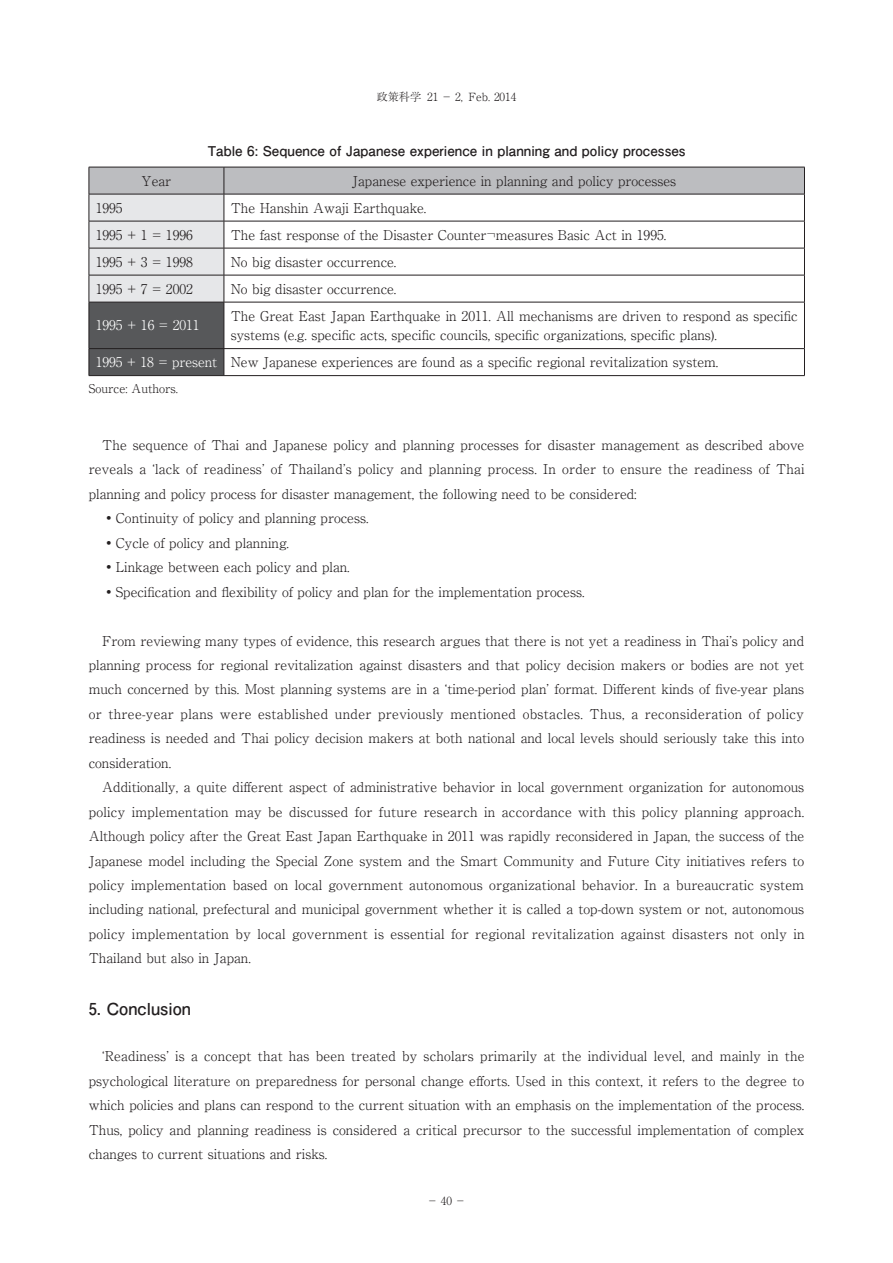
<style>
.page{position:relative;width:893px;height:1263px;background:#fff}
.page>*{position:absolute;margin:0;border:0;box-sizing:border-box;transform-origin:0 0}
.t1{font:700 16.5px "Futo Go B101 Pr 6 N";color:#231f20}
.t2{font:300 13.5px/24.5px "Ryumin Pr 6 N";color:#231f20;text-align:justify}
.t3{font:700 13.5px "Futo Go B101 Pr 6 N";color:#231f20}
.t4{font:300 13.5px "Ryumin Pr 6 N";color:#fff}
.t5{font:300 12px "Ryumin Pr 6 N";color:#231f20}
.t6{font:300 11.25px "Ryumin Pr 6 N";color:#231f20}
.s1{color:#fff}
</style>
<div class="page">
<svg style="left:89px;top:167px;width:716px;height:208px"></svg>
<hr style="left:89px;top:375px;width:135px;height:1px;background:#231f20">
<hr style="left:224px;top:375px;width:581px;height:1px;background:#231f20">
<p class="t6" style="left:376px;top:88px;width:141px">政策科学 21 － 2, Feb. 2014</p>
<p class="t3" style="left:208px;top:141px;width:479px">Table 6: Sequence of Japanese experience in planning and policy processes</p>
<p class="t2" style="left:142px;top:168px;width:31px">Year</p>
<p class="t2" style="left:352px;top:168px;width:326px">Japanese experience in planning and policy processes</p>
<p class="t2" style="left:96px;top:195px;width:28px">1995</p>
<p class="t2" style="left:231px;top:195px;width:197px">The Hanshin Awaji Earthquake.</p>
<p class="t2" style="left:96px;top:222px;width:99px">1995 + 1 = 1996</p>
<p class="t2" style="left:231px;top:222px;width:437px">The fast response of the Disaster Counter¬measures Basic Act in 1995.</p>
<p class="t2" style="left:96px;top:249px;width:99px">1995 + 3 = 1998</p>
<p class="t2" style="left:231px;top:249px;width:167px">No big disaster occurrence.</p>
<p class="t2" style="left:96px;top:276px;width:99px">1995 + 7 = 2002</p>
<p class="t2" style="left:231px;top:276px;width:167px">No big disaster occurrence.</p>
<p class="t4" style="left:96px;top:315px;width:105px">1995 + 16 = 2011</p>
<p class="t2" style="left:231px;top:305px;width:569px;line-height:19.5px">The Great East Japan Earthquake in 2011. All mechanisms are driven to respond as specific systems (e.g. specific acts, specific councils, specific organizations, specific plans).</p>
<p class="t2" style="left:96px;top:349px;width:624px"><span class="s1">1995 + 18 = present</span> New Japanese experiences are found as a specific regional revitalization system.</p>
<p class="t5" style="left:89px;top:379px;width:91px">Source: Authors.</p>
<p class="t2" style="left:102px;top:432px;width:704px">The sequence of Thai and Japanese policy and planning processes for disaster management as described above</p>
<p class="t2" style="left:89px;top:456px;width:717px">reveals a ‘lack of readiness’ of Thailand’s policy and planning process. In order to ensure the readiness of Thai</p>
<p class="t2" style="left:89px;top:481px;width:549px">planning and policy process for disaster management, the following need to be considered:</p>
<p class="t2" style="left:102px;top:505px;width:268px">・Continuity of policy and planning process.</p>
<p class="t2" style="left:102px;top:530px;width:188px">・Cycle of policy and planning.</p>
<p class="t2" style="left:102px;top:554px;width:249px">・Linkage between each policy and plan.</p>
<p class="t2" style="left:102px;top:578px;width:484px">・Specification and flexibility of policy and plan for the implementation process.</p>
<p class="t2" style="left:89px;top:627px;width:717px;text-indent:14px">From reviewing many types of evidence, this research argues that there is not yet a readiness in Thai’s policy and planning process for regional revitalization against disasters and that policy decision makers or bodies are not yet much concerned by this. Most planning systems are in a ‘time-period plan’ format. Different kinds of five-year plans or three-year plans were established under previously mentioned obstacles. Thus, a reconsideration of policy readiness is needed and Thai policy decision makers at both national and local levels should seriously take this into consideration.</p>
<p class="t2" style="left:89px;top:774px;width:717px;text-indent:14px">Additionally, a quite different aspect of administrative behavior in local government organization for autonomous policy implementation may be discussed for future research in accordance with this policy planning approach.<br>Although policy after the Great East Japan Earthquake in 2011 was rapidly reconsidered in Japan, the success of the Japanese model including the Special Zone system and the Smart Community and Future City initiatives refers to policy implementation based on local government autonomous organizational behavior. In a bureaucratic system including national, prefectural and municipal government whether it is called a top-down system or not, autonomous policy implementation by local government is essential for regional revitalization against disasters not only in Thailand but also in Japan.</p>
<p class="t1" style="left:89px;top:995px;width:104px">5. Conclusion</p>
<p class="t2" style="left:89px;top:1043px;width:717px;text-indent:14px">‘Readiness’ is a concept that has been treated by scholars primarily at the individual level, and mainly in the psychological literature on preparedness for personal change efforts. Used in this context, it refers to the degree to which policies and plans can respond to the current situation with an emphasis on the implementation of the process.<br>Thus, policy and planning readiness is considered a critical precursor to the successful implementation of complex changes to current situations and risks.</p>
<p class="t6" style="left:427px;top:1191px;width:41px">－40－</p>
</div>
